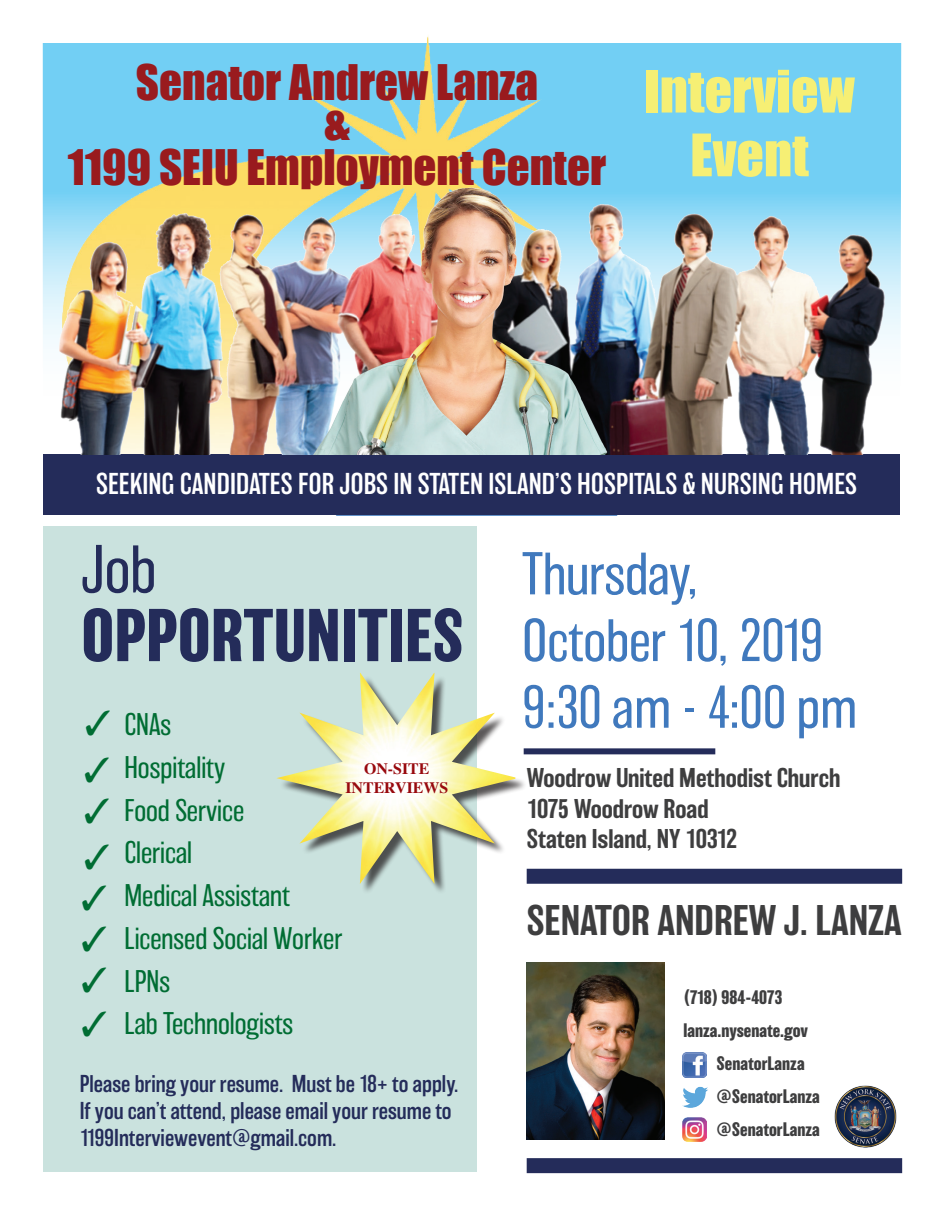
<style>
.page{position:relative;width:944px;height:1214px;background:#fff}
.page>*{position:absolute;margin:0;border:0;box-sizing:border-box;transform-origin:0 0}
.t1{font:700 68.7px "Balboa";color:#242c5a}
.t2{font:200 62.55px "Balboa";color:#242c5a}
.t3{font:200 55.5px/66.8px "Balboa";color:#4079bd}
.t4{font:54px/63.8px "Impact";color:#f6ef74;text-align:center}
.t5{font:45px/40.5px "Impact";color:#991b1e;text-align:center}
.t6{font:500 39.45px "Balboa";color:#3e3e3f}
.t7{font:200 28.8px "Balboa";color:#006d33}
.t8{font:300 27.75px "Balboa";color:#fff}
.t9{font:500 25.05px/30.5px "Balboa";color:#3e3e3f}
.t10{font:300 22.5px/27px "Balboa";color:#242c5a}
.t11{font:700 18px "Balboa";color:#3e3e3f}
.t12{font:700 15.9px/19px "Times";color:#98090e;text-align:center}
</style>
<div class="page">
<div style="left:43px;top:43px;width:858px;height:132px;background:#72cff4"></div>
<div style="left:43px;top:526px;width:433px;height:645px;background:#cae2de"></div>
<div style="left:523px;top:748px;width:192px;height:6px;background:#242c5a"></div>
<div style="left:526px;top:868px;width:376px;height:15px;background:#242c5a"></div>
<img style="left:62px;top:36px;width:548px;height:480px">
<div style="left:526px;top:1158px;width:376px;height:15px;background:#242c5a"></div>
<div style="left:43px;top:454px;width:856px;height:61px;background:#242c5a"></div>
<img style="left:43px;top:175px;width:858px;height:279px">
<div style="left:279px;top:675px;width:248px;height:220px;background:#231f20;opacity:.75"></div>
<img style="left:276px;top:673px;width:239px;height:211px">
<img style="left:526px;top:962px;width:138px;height:177px">
<img style="left:834px;top:1085px;width:63px;height:63px">
<img style="left:682px;top:1117px;width:24px;height:24px">
<img style="left:682px;top:1052px;width:24px;height:25px">
<img style="left:682px;top:1086px;width:26px;height:22px">
<h3 class="t5" style="left:136px;top:61px;width:403px">Senator Andrew Lanza &amp;</h3>
<h3 class="t5" style="left:68px;top:146px;width:539px">1199 SEIU Employment Center</h3>
<h3 class="t4" style="left:644px;top:58px;width:212px">Interview<br>Event</h3>
<p class="t8" style="left:96px;top:469px;width:762px">SEEKING CANDIDATES FOR JOBS IN STATEN ISLAND’S HOSPITALS &amp; NURSING HOMES</p>
<h2 class="t2" style="left:81px;top:536px;width:76px">Job</h2>
<h1 class="t1" style="left:81px;top:596px;width:384px">OPPORTUNITIES</h1>
<p class="t7" style="left:124px;top:709px;width:48px">CNAs</p>
<p class="t7" style="left:124px;top:752px;width:102px">Hospitality</p>
<p class="t7" style="left:124px;top:794px;width:121px">Food Service</p>
<p class="t7" style="left:124px;top:837px;width:69px">Clerical</p>
<p class="t7" style="left:124px;top:880px;width:167px">Medical Assistant</p>
<p class="t12" style="left:345px;top:757px;width:104px">ON-SITE<br>INTERVIEWS</p>
<p class="t7" style="left:124px;top:922px;width:219px">Licensed Social Worker</p>
<p class="t7" style="left:124px;top:965px;width:47px">LPNs</p>
<p class="t7" style="left:124px;top:1008px;width:170px">Lab Technologists</p>
<p class="t10" style="left:80px;top:1070px;width:380px">Please bring your resume. Must be 18+ to apply.<br>If you can’t attend, please email your resume to<br>1199Interviewevent@gmail.com.</p>
<h3 class="t3" style="left:522px;top:541px;width:337px">Thursday,<br>October 10, 2019<br>9:30 am - 4:00 pm</h3>
<p class="t9" style="left:526px;top:762px;width:315px">Woodrow United Methodist Church<br>1075 Woodrow Road<br>Staten Island, NY 10312</p>
<h3 class="t6" style="left:526px;top:899px;width:376px">SENATOR ANDREW J. LANZA</h3>
<p class="t11" style="left:683px;top:986px;width:100px">(718) 984-4073</p>
<p class="t11" style="left:683px;top:1019px;width:126px">lanza.nysenate.gov</p>
<p class="t11" style="left:716px;top:1052px;width:90px">SenatorLanza</p>
<p class="t11" style="left:716px;top:1085px;width:105px">@SenatorLanza</p>
<p class="t11" style="left:716px;top:1118px;width:105px">@SenatorLanza</p>
</div>
